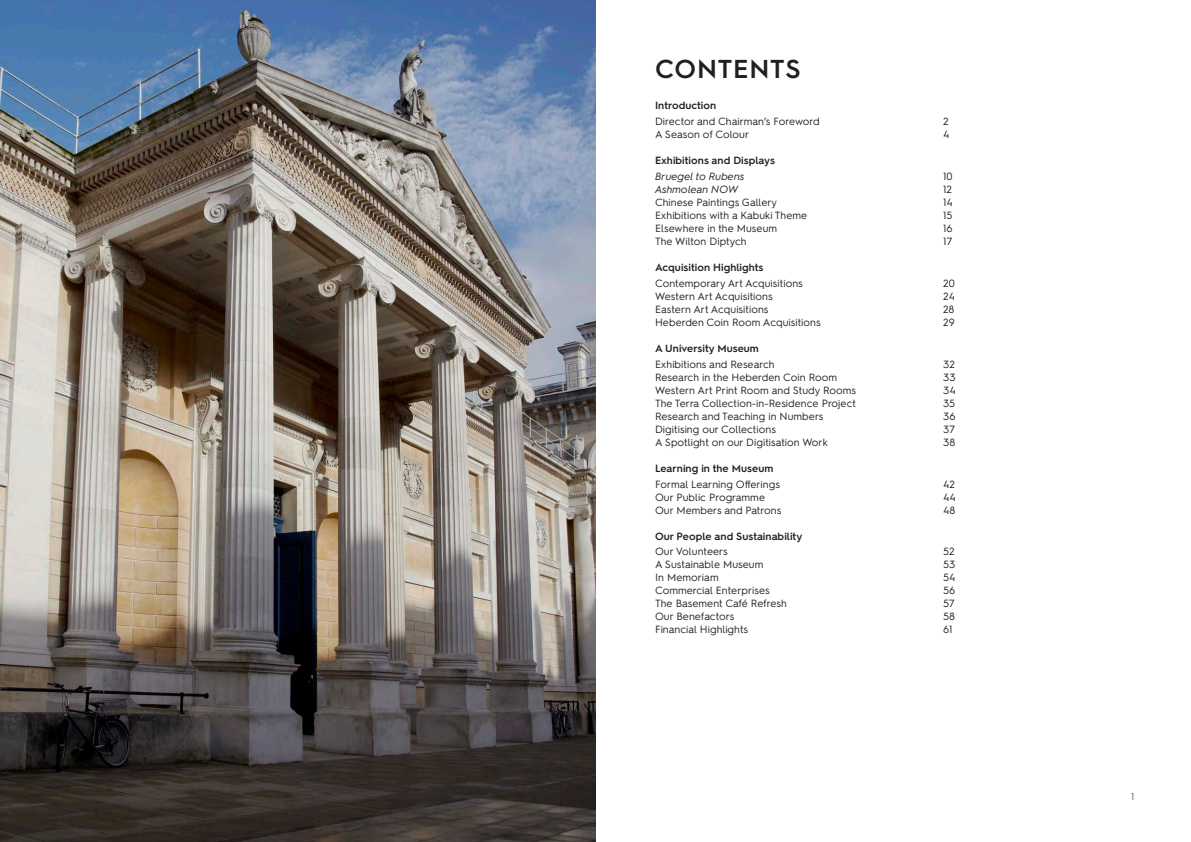
<style>
.page{position:relative;width:1191px;height:842px;background:#fff}
.page>*{position:absolute;margin:0;border:0;box-sizing:border-box;transform-origin:0 0}
.heading_1{font:600 26px "Hurme Geometric Sans 2";letter-spacing:.03em;color:#231f20}
.t1{font:10.5px "Hurme Geometric Sans 2";letter-spacing:.005em;color:#231f20}
.t2{font:600 10.5px "Hurme Geometric Sans 2";letter-spacing:.005em;color:#231f20}
.t3{font:italic 10.5px "Hurme Geometric Sans 2";letter-spacing:.005em;color:#231f20}
.t4{font:10px "Hurme Geometric Sans 2";color:#636366}
</style>
<div class="page">
<img style="left:0;top:0;width:595px;height:842px">
<p class="heading_1" style="left:655px;top:50px;width:147px">CONTENTS</p>
<p class="t2" style="left:655px;top:98px;width:63px">Introduction</p>
<p class="t1" style="left:655px;top:114px;width:166px">Director and Chairman’s Foreword</p>
<p class="t1" style="left:943px;top:114px;width:7px">2</p>
<p class="t1" style="left:655px;top:127px;width:96px">A Season of Colour</p>
<p class="t1" style="left:943px;top:127px;width:8px">4</p>
<p class="t2" style="left:655px;top:153px;width:121px">Exhibitions and Displays</p>
<p class="t3" style="left:655px;top:169px;width:91px">Bruegel to Rubens</p>
<p class="t1" style="left:943px;top:169px;width:11px">10</p>
<p class="t3" style="left:655px;top:182px;width:85px">Ashmolean NOW</p>
<p class="t1" style="left:943px;top:182px;width:10px">12</p>
<p class="t1" style="left:655px;top:195px;width:123px">Chinese Paintings Gallery</p>
<p class="t1" style="left:943px;top:195px;width:11px">14</p>
<p class="t1" style="left:655px;top:208px;width:154px">Exhibitions with a Kabuki Theme</p>
<p class="t1" style="left:943px;top:208px;width:11px">15</p>
<p class="t1" style="left:655px;top:221px;width:124px">Elsewhere in the Museum</p>
<p class="t1" style="left:943px;top:221px;width:11px">16</p>
<p class="t1" style="left:655px;top:234px;width:93px">The Wilton Diptych</p>
<p class="t1" style="left:943px;top:234px;width:11px">17</p>
<p class="t2" style="left:655px;top:260px;width:110px">Acquisition Highlights</p>
<p class="t1" style="left:655px;top:276px;width:149px">Contemporary Art Acquisitions</p>
<p class="t1" style="left:943px;top:276px;width:13px">20</p>
<p class="t1" style="left:655px;top:289px;width:119px">Western Art Acquisitions</p>
<p class="t1" style="left:943px;top:289px;width:13px">24</p>
<p class="t1" style="left:655px;top:302px;width:115px">Eastern Art Acquisitions</p>
<p class="t1" style="left:943px;top:302px;width:13px">28</p>
<p class="t1" style="left:655px;top:315px;width:167px">Heberden Coin Room Acquisitions</p>
<p class="t1" style="left:943px;top:315px;width:13px">29</p>
<p class="t2" style="left:655px;top:341px;width:105px">A University Museum</p>
<p class="t1" style="left:655px;top:357px;width:121px">Exhibitions and Research</p>
<p class="t1" style="left:943px;top:357px;width:13px">32</p>
<p class="t1" style="left:655px;top:370px;width:183px">Research in the Heberden Coin Room</p>
<p class="t1" style="left:943px;top:370px;width:14px">33</p>
<p class="t1" style="left:655px;top:383px;width:203px">Western Art Print Room and Study Rooms</p>
<p class="t1" style="left:943px;top:383px;width:14px">34</p>
<p class="t1" style="left:655px;top:396px;width:202px">The Terra Collection-in-Residence Project</p>
<p class="t1" style="left:943px;top:396px;width:14px">35</p>
<p class="t1" style="left:655px;top:409px;width:170px">Research and Teaching in Numbers</p>
<p class="t1" style="left:943px;top:409px;width:14px">36</p>
<p class="t1" style="left:655px;top:422px;width:122px">Digitising our Collections</p>
<p class="t1" style="left:943px;top:422px;width:13px">37</p>
<p class="t1" style="left:655px;top:435px;width:174px">A Spotlight on our Digitisation Work</p>
<p class="t1" style="left:943px;top:435px;width:14px">38</p>
<p class="t2" style="left:655px;top:461px;width:120px">Learning in the Museum</p>
<p class="t1" style="left:655px;top:476px;width:126px">Formal Learning Offerings</p>
<p class="t1" style="left:943px;top:476px;width:13px">42</p>
<p class="t1" style="left:655px;top:489px;width:111px">Our Public Programme</p>
<p class="t1" style="left:943px;top:489px;width:14px">44</p>
<p class="t1" style="left:655px;top:502px;width:128px">Our Members and Patrons</p>
<p class="t1" style="left:943px;top:502px;width:14px">48</p>
<p class="t2" style="left:655px;top:528px;width:149px">Our People and Sustainability</p>
<p class="t1" style="left:655px;top:544px;width:74px">Our Volunteers</p>
<p class="t1" style="left:943px;top:544px;width:13px">52</p>
<p class="t1" style="left:655px;top:557px;width:110px">A Sustainable Museum</p>
<p class="t1" style="left:943px;top:557px;width:14px">53</p>
<p class="t1" style="left:655px;top:570px;width:65px">In Memoriam</p>
<p class="t1" style="left:943px;top:570px;width:14px">54</p>
<p class="t1" style="left:655px;top:583px;width:116px">Commercial Enterprises</p>
<p class="t1" style="left:943px;top:583px;width:14px">56</p>
<p class="t1" style="left:655px;top:596px;width:133px">The Basement Café Refresh</p>
<p class="t1" style="left:943px;top:596px;width:13px">57</p>
<p class="t1" style="left:655px;top:609px;width:81px">Our Benefactors</p>
<p class="t1" style="left:943px;top:609px;width:14px">58</p>
<p class="t1" style="left:655px;top:622px;width:95px">Financial Highlights</p>
<p class="t1" style="left:943px;top:622px;width:11px">61</p>
<p class="t4" style="left:1131px;top:789px;width:5px">1</p>
</div>
